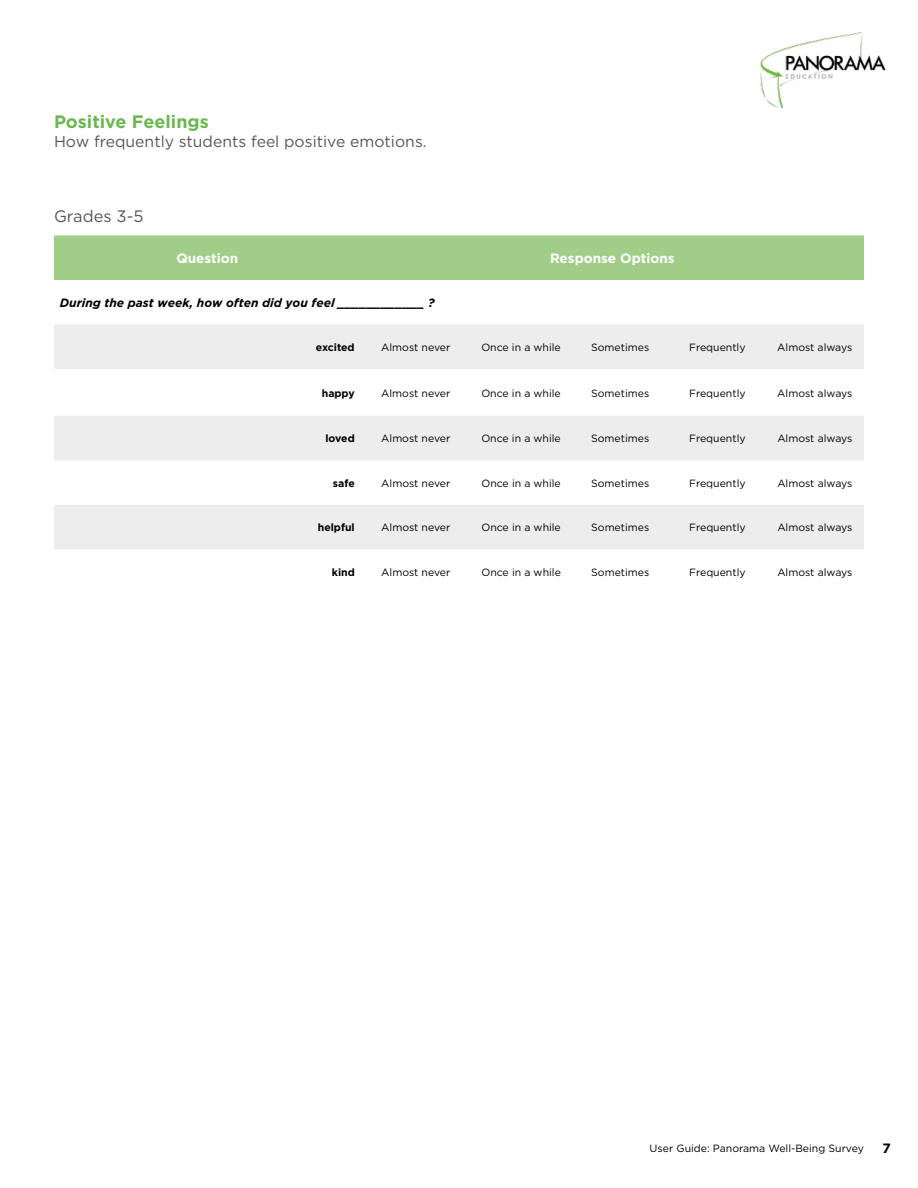
<style>
.page{position:relative;width:918px;height:1188px;background:#fff}
.page>*{position:absolute;margin:0;border:0;box-sizing:border-box;transform-origin:0 0}
.t1{font:700 18px "Gotham";color:#6db753}
.t2{font:16.5px "Gotham";color:#575756}
.t3{font:15.75px "Gotham";color:#575756}
.t4{font:700 13.5px "Gotham";color:#fff}
.t5{font:700 13.5px "Gotham";color:#000}
.t6{font:italic 700 12px "Gotham";color:#000}
.t7{font:10.5px "Gotham";color:#000}
.t8{font:700 10.5px "Gotham";color:#000}
</style>
<div class="page">
<img style="left:760px;top:32px;width:126px;height:77px">
<div style="left:54px;top:235px;width:810px;height:45px;background:#a2cd89"></div>
<svg style="left:54px;top:325px;width:810px;height:224px;fill:#ededed"></svg>
<h1 class="t1" style="left:54px;top:110px;width:156px">Positive Feelings</h1>
<h3 class="t3" style="left:54px;top:132px;width:374px">How frequently students feel positive emotions.</h3>
<h2 class="t2" style="left:54px;top:205px;width:91px">Grades 3-5</h2>
<p class="t4" style="left:176px;top:249px;width:63px">Question</p>
<p class="t4" style="left:550px;top:249px;width:126px">Response Options</p>
<p class="t6" style="left:60px;top:295px;width:376px">During the past week, how often did you feel ____________ ?</p>
<p class="t8" style="left:316px;top:340px;width:40px">excited</p>
<p class="t7" style="left:381px;top:341px;width:71px">Almost never</p>
<p class="t7" style="left:481px;top:341px;width:81px">Once in a while</p>
<p class="t7" style="left:591px;top:341px;width:60px">Sometimes</p>
<p class="t7" style="left:689px;top:341px;width:58px">Frequently</p>
<p class="t7" style="left:777px;top:341px;width:77px">Almost always</p>
<p class="t8" style="left:322px;top:386px;width:34px">happy</p>
<p class="t7" style="left:381px;top:386px;width:71px">Almost never</p>
<p class="t7" style="left:481px;top:386px;width:81px">Once in a while</p>
<p class="t7" style="left:591px;top:386px;width:60px">Sometimes</p>
<p class="t7" style="left:689px;top:386px;width:58px">Frequently</p>
<p class="t7" style="left:777px;top:386px;width:77px">Almost always</p>
<p class="t8" style="left:325px;top:432px;width:31px">loved</p>
<p class="t7" style="left:381px;top:432px;width:71px">Almost never</p>
<p class="t7" style="left:481px;top:432px;width:81px">Once in a while</p>
<p class="t7" style="left:591px;top:432px;width:60px">Sometimes</p>
<p class="t7" style="left:689px;top:432px;width:58px">Frequently</p>
<p class="t7" style="left:777px;top:432px;width:77px">Almost always</p>
<p class="t8" style="left:333px;top:476px;width:23px">safe</p>
<p class="t7" style="left:381px;top:476px;width:71px">Almost never</p>
<p class="t7" style="left:481px;top:476px;width:81px">Once in a while</p>
<p class="t7" style="left:591px;top:476px;width:60px">Sometimes</p>
<p class="t7" style="left:689px;top:476px;width:58px">Frequently</p>
<p class="t7" style="left:777px;top:476px;width:77px">Almost always</p>
<p class="t8" style="left:318px;top:521px;width:38px">helpful</p>
<p class="t7" style="left:381px;top:521px;width:71px">Almost never</p>
<p class="t7" style="left:481px;top:521px;width:81px">Once in a while</p>
<p class="t7" style="left:591px;top:521px;width:60px">Sometimes</p>
<p class="t7" style="left:689px;top:521px;width:58px">Frequently</p>
<p class="t7" style="left:777px;top:521px;width:77px">Almost always</p>
<p class="t8" style="left:332px;top:565px;width:25px">kind</p>
<p class="t7" style="left:381px;top:565px;width:71px">Almost never</p>
<p class="t7" style="left:481px;top:565px;width:81px">Once in a while</p>
<p class="t7" style="left:591px;top:565px;width:60px">Sometimes</p>
<p class="t7" style="left:689px;top:565px;width:58px">Frequently</p>
<p class="t7" style="left:777px;top:565px;width:77px">Almost always</p>
<p class="t7" style="left:650px;top:1142px;width:216px">User Guide: Panorama Well-Being Survey</p>
<p class="t5" style="left:883px;top:1139px;width:10px">7</p>
</div>
